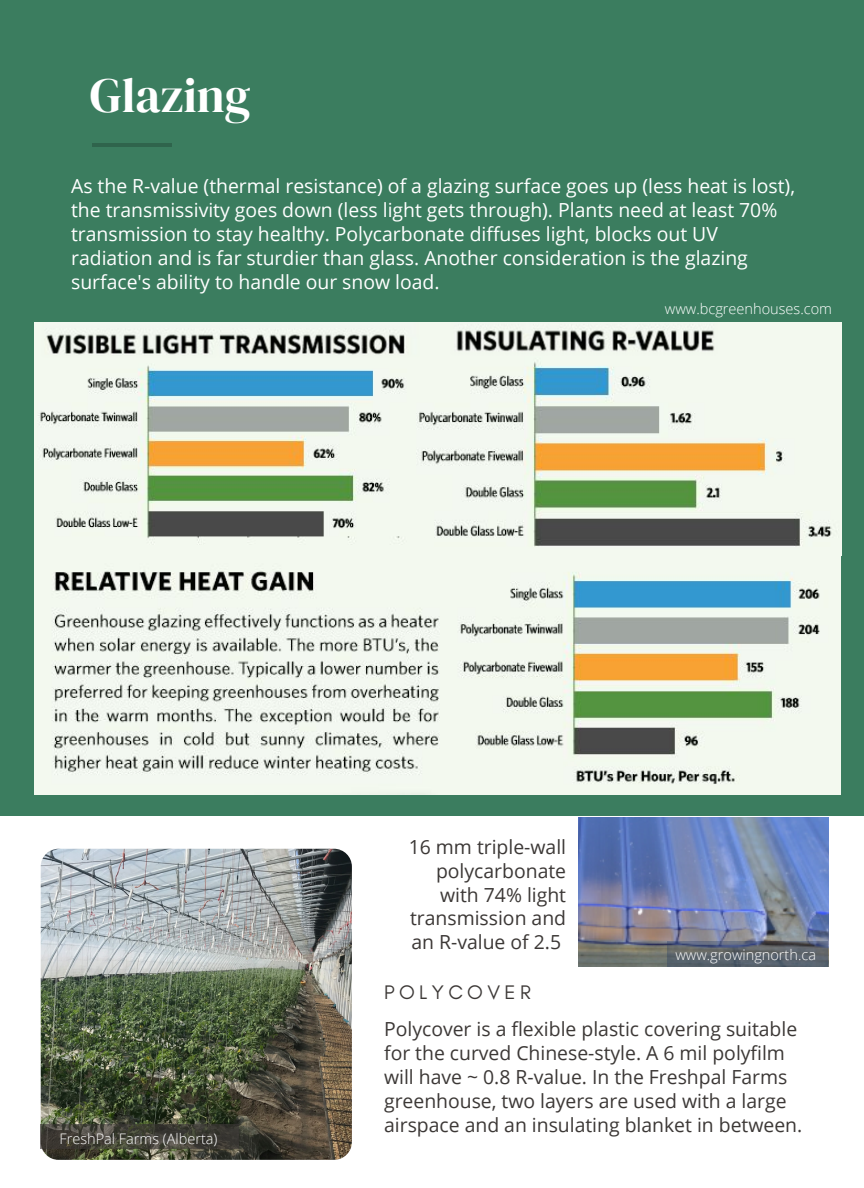
<style>
.page{position:relative;width:864px;height:1188px;background:#3b7d5f}
.page>*{position:absolute;margin:0;border:0;box-sizing:border-box;transform-origin:0 0}
.t1{font:48.45px "DM Serif Display";color:#fff}
.t2{font:19.95px "Glacial Indifference";letter-spacing:.22em;color:#3c3836}
.t3{font:19.35px/24px "Open Sans";color:#fff}
.t4{font:19.35px/24px "Open Sans";color:#3c3836}
.t5{font:300 14.55px "Open Sans";color:#fff}
</style>
<div class="page">
<div style="left:0;top:816px;width:864px;height:372px;background:#fff"></div>
<img style="left:41px;top:849px;width:311px;height:311px;border-radius:18px">
<img style="left:579px;top:817px;width:250px;height:150px">
<svg style="left:667px;top:941px;width:160px;height:26px;background:#59616c"></svg>
<img style="left:35px;top:355px;width:806px;height:439px">
<img style="left:35px;top:322px;width:443px;height:41px">
<img style="left:441px;top:322px;width:400px;height:33px">
<svg style="left:41px;top:1125px;width:198px;height:24px;background:#424138"></svg>
<hr style="left:92px;top:143px;width:80px;height:3px;background:#000">
<p class="t1" style="left:90px;top:61px;width:162px">Glazing</p>
<p class="t3" style="left:71px;top:173px;width:725px">As the R-value (thermal resistance) of a glazing surface goes up (less heat is lost), the transmissivity goes down (less light gets through). Plants need at least 70% transmission to stay healthy. Polycarbonate diffuses light, blocks out UV radiation and is far sturdier than glass. Another consideration is the glazing surface's ability to handle our snow load.</p>
<p class="t5" style="left:665px;top:298px;width:169px">www.bcgreenhouses.com</p>
<p class="t5" style="left:60px;top:1129px;width:159px">FreshPal Farms (Alberta)</p>
<p class="t4" style="left:409px;top:835px;width:159px;text-align:right">16 mm triple-wall polycarbonate with 74% light transmission and an R-value of 2.5</p>
<p class="t5" style="left:675px;top:944px;width:142px">www.growingnorth.ca</p>
<p class="t2" style="left:384px;top:980px;width:148px">POLYCOVER</p>
<p class="t4" style="left:384px;top:1017px;width:420px">Polycover is a flexible plastic covering suitable for the curved Chinese-style. A 6 mil polyfilm will have ~ 0.8 R-value. In the Freshpal Farms greenhouse, two layers are used with a large airspace and an insulating blanket in between.</p>
</div>
